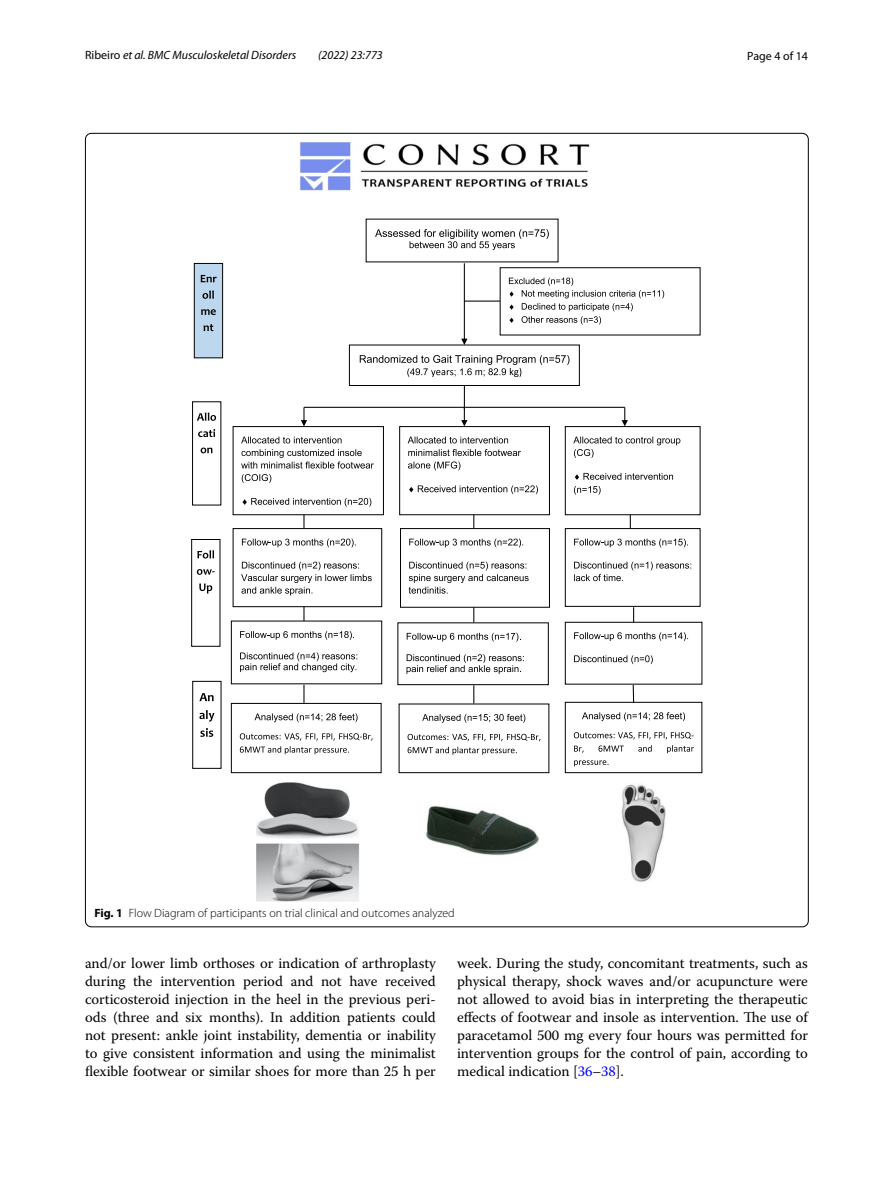
<style>
.page{position:relative;width:893px;height:1187px;background:#fff}
.page>*{position:absolute;margin:0;border:0;box-sizing:border-box;transform-origin:0 0}
.t1{font:14.7px/18px "Warnock Pro";letter-spacing:-.005em;color:#000;text-align:justify}
.t2{font:300 12px "Myriad Pro";color:#000}
.t3{font:italic 12px "Myriad Pro";color:#000}
.t4{font:12px "Myriad Pro";color:#000}
.s1{font-style:normal}
.s2{font-weight:700}
.s3{color:#00f}
</style>
<div class="page">
<img style="left:257px;top:142px;width:408px;height:759px">
<hr style="left:304px;top:407px;width:321px;height:1px;background:#000">
<svg style="left:301px;top:407px;width:6px;height:19px"></svg>
<svg style="left:622px;top:407px;width:6px;height:19px"></svg>
<svg style="left:461px;top:386px;width:6px;height:40px"></svg>
<svg style="left:473px;top:515px;width:1px;height:13px"></svg>
<svg style="left:630px;top:515px;width:1px;height:13px"></svg>
<svg style="left:303px;top:607px;width:1px;height:13px"></svg>
<svg style="left:473px;top:607px;width:1px;height:15px"></svg>
<svg style="left:303px;top:684px;width:1px;height:18px"></svg>
<svg style="left:473px;top:685px;width:1px;height:18px"></svg>
<div style="left:194px;top:263px;width:29px;height:95px;background:#bdd7ee;border:1px solid #000"></div>
<svg style="left:201px;top:275px;width:16px;height:7px"></svg>
<svg style="left:203px;top:290px;width:11px;height:9px"></svg>
<svg style="left:201px;top:309px;width:15px;height:6px"></svg>
<svg style="left:203px;top:324px;width:10px;height:7px"></svg>
<div style="left:192px;top:401px;width:29px;height:104px;border:1px solid #000"></div>
<svg style="left:197px;top:412px;width:19px;height:9px"></svg>
<svg style="left:198px;top:429px;width:17px;height:8px"></svg>
<svg style="left:201px;top:447px;width:11px;height:6px"></svg>
<div style="left:191px;top:539px;width:29px;height:107px;border:1px solid #000"></div>
<svg style="left:197px;top:550px;width:17px;height:8px"></svg>
<svg style="left:197px;top:569px;width:18px;height:6px"></svg>
<svg style="left:199px;top:583px;width:13px;height:10px"></svg>
<div style="left:192px;top:681px;width:29px;height:87px;border:1px solid #000"></div>
<svg style="left:199px;top:693px;width:15px;height:8px"></svg>
<svg style="left:199px;top:710px;width:15px;height:11px"></svg>
<svg style="left:200px;top:728px;width:13px;height:8px"></svg>
<div style="left:366px;top:219px;width:192px;height:43px;background:#fff"></div>
<svg style="left:375px;top:229px;width:174px;height:21px"></svg>
<div style="left:500px;top:268px;width:200px;height:67px;background:#fff"></div>
<svg style="left:461px;top:263px;width:203px;height:82px"></svg>
<div style="left:349px;top:344px;width:231px;height:42px;background:#fff;border:1px solid #000"></div>
<svg style="left:360px;top:355px;width:210px;height:22px"></svg>
<div style="left:233px;top:426px;width:151px;height:89px;background:#fff;border:1px solid #000"></div>
<svg style="left:241px;top:436px;width:101px;height:7px"></svg>
<svg style="left:241px;top:449px;width:133px;height:19px"></svg>
<svg style="left:242px;top:474px;width:29px;height:9px"></svg>
<svg style="left:243px;top:498px;width:128px;height:30px"></svg>
<div style="left:399px;top:426px;width:151px;height:89px;background:#fff;border:1px solid #000"></div>
<svg style="left:408px;top:436px;width:100px;height:7px"></svg>
<svg style="left:408px;top:449px;width:113px;height:21px"></svg>
<svg style="left:409px;top:485px;width:129px;height:9px"></svg>
<div style="left:565px;top:426px;width:135px;height:88px;background:#fff"></div>
<div style="left:565px;top:426px;width:135px;height:89px;border:1px solid #000"></div>
<svg style="left:573px;top:436px;width:107px;height:22px"></svg>
<svg style="left:575px;top:473px;width:98px;height:7px"></svg>
<svg style="left:574px;top:486px;width:27px;height:8px"></svg>
<div style="left:233px;top:528px;width:149px;height:79px;background:#fff;border:1px solid #000"></div>
<svg style="left:242px;top:538px;width:114px;height:9px"></svg>
<svg style="left:241px;top:561px;width:131px;height:34px"></svg>
<div style="left:400px;top:528px;width:150px;height:79px;background:#fff;border:1px solid #000"></div>
<svg style="left:409px;top:538px;width:114px;height:9px"></svg>
<svg style="left:409px;top:561px;width:120px;height:32px"></svg>
<div style="left:565px;top:528px;width:135px;height:78px;background:#fff"></div>
<div style="left:565px;top:528px;width:135px;height:78px;border:1px solid #000"></div>
<svg style="left:574px;top:538px;width:114px;height:9px"></svg>
<svg style="left:574px;top:561px;width:117px;height:20px"></svg>
<div style="left:231px;top:620px;width:151px;height:64px;background:#fff"></div>
<svg style="left:240px;top:631px;width:114px;height:9px"></svg>
<svg style="left:240px;top:652px;width:117px;height:20px"></svg>
<div style="left:397px;top:622px;width:152px;height:63px;background:#fff;border:1px solid #000"></div>
<svg style="left:407px;top:632px;width:114px;height:9px"></svg>
<svg style="left:407px;top:654px;width:117px;height:20px"></svg>
<div style="left:565px;top:622px;width:137px;height:62px;background:#fff"></div>
<div style="left:565px;top:622px;width:137px;height:62px;border:1px solid #000"></div>
<svg style="left:574px;top:632px;width:114px;height:9px"></svg>
<svg style="left:574px;top:655px;width:79px;height:9px"></svg>
<div style="left:231px;top:703px;width:151px;height:70px;background:#fff;border:1px solid #000"></div>
<svg style="left:254px;top:713px;width:104px;height:9px"></svg>
<svg style="left:240px;top:733px;width:133px;height:7px"></svg>
<svg style="left:240px;top:746px;width:109px;height:8px"></svg>
<div style="left:399px;top:703px;width:150px;height:70px;background:#fff;border:1px solid #000"></div>
<svg style="left:422px;top:713px;width:103px;height:9px"></svg>
<svg style="left:408px;top:733px;width:132px;height:21px"></svg>
<div style="left:565px;top:702px;width:137px;height:70px;background:#fff"></div>
<div style="left:565px;top:702px;width:137px;height:71px;border:1px solid #000"></div>
<svg style="left:582px;top:712px;width:103px;height:9px"></svg>
<svg style="left:574px;top:732px;width:120px;height:7px"></svg>
<svg style="left:574px;top:745px;width:9px;height:7px"></svg>
<svg style="left:599px;top:745px;width:53px;height:6px"></svg>
<svg style="left:667px;top:745px;width:27px;height:8px"></svg>
<svg style="left:633px;top:684px;width:1px;height:18px"></svg>
<svg style="left:633px;top:607px;width:1px;height:15px"></svg>
<svg style="left:574px;top:760px;width:34px;height:6px"></svg>
<p class="t3" style="left:85px;top:48px;width:213px"><span class="s1">Ribeiro</span> et al. BMC Musculoskeletal Disorders</p>
<p class="t3" style="left:318px;top:48px;width:66px">(2022) 23:773</p>
<p class="t4" style="left:747px;top:48px;width:62px">Page 4 of 14</p>
<p class="t2" style="left:94px;top:906px;width:362px"><span class="s2">Fig. 1</span> Flow Diagram of participants on trial clinical and outcomes analyzed</p>
<p class="t1" style="left:85px;top:954px;width:352px">and/or lower limb orthoses or indication of arthroplasty during the intervention period and not have received corticosteroid injection in the heel in the previous peri&shy;ods (three and six months). In addition patients could not present: ankle joint instability, dementia or inability to give consistent information and using the minimalist flexible footwear or similar shoes for more than 25 h per</p>
<p class="t1" style="left:457px;top:954px;width:352px">week. During the study, concomitant treatments, such as physical therapy, shock waves and/or acupuncture were not allowed to avoid bias in interpreting the therapeutic effects of footwear and insole as intervention. The use of paracetamol 500 mg every four hours was permitted for intervention groups for the control of pain, according to medical indication [<span class="s3">36</span>–<span class="s3">38</span>].</p>
</div>
